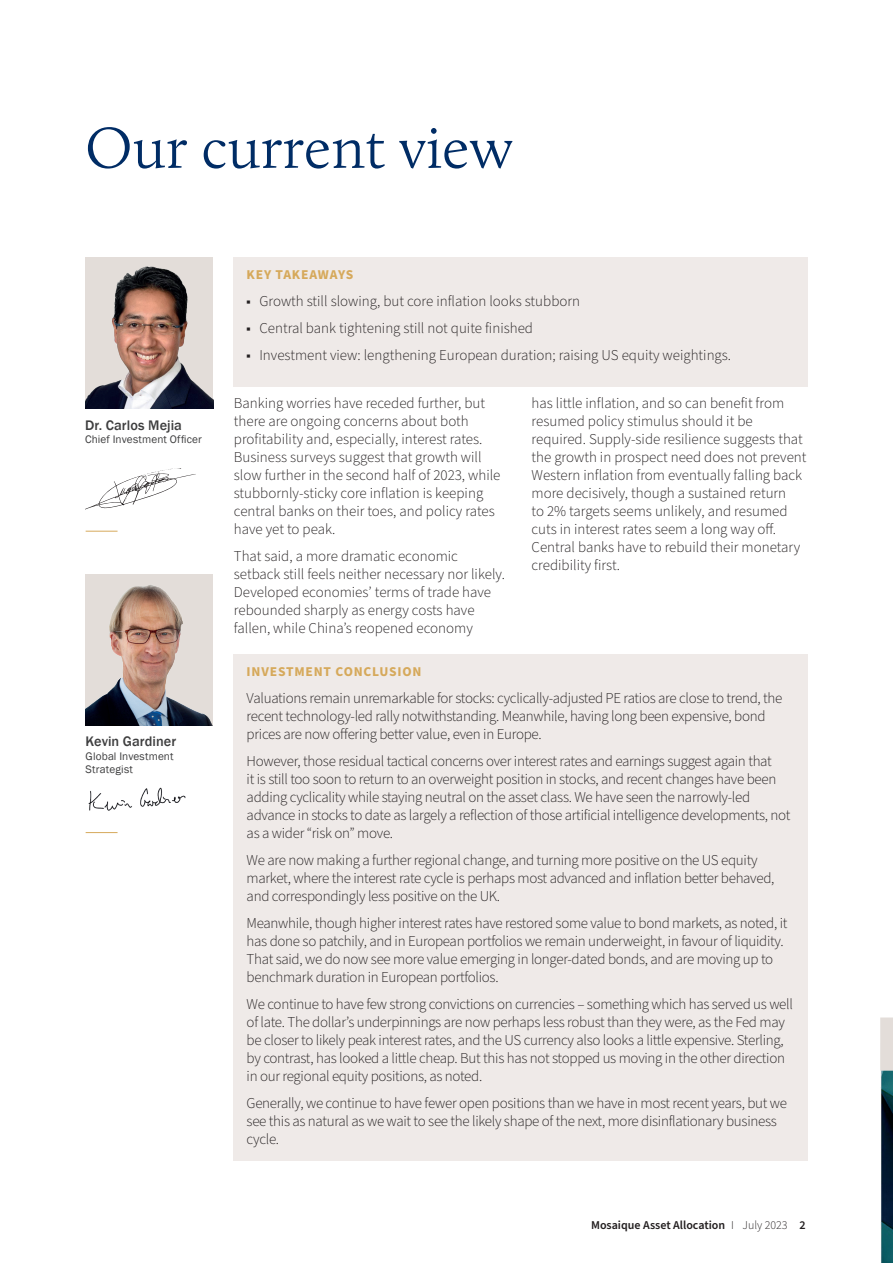
<style>
.page{position:relative;width:893px;height:1263px;background:#fff}
.page>*{position:absolute;margin:0;border:0;box-sizing:border-box;transform-origin:0 0}
.Title_H1{font:300 60px "Calluna";color:#002c65}
.Body_copy{font:300 15px/18px "Source Sans Pro";letter-spacing:-.02em;color:#231f20}
.Body_copy-2{font:300 15px/18px "Source Sans Pro";color:#231f20}
.Body{font:500 14.25px "Franklin Gothic";letter-spacing:.005em;color:#3e3e3f}
.Title_-_subsections{font:700 13.5px "Source Sans Pro";letter-spacing:.06em;color:#d6a95b}
.t1{font:600 12px "Source Sans Pro";color:#231f20}
.Body-2{font:11.25px/13.5px "Franklin Gothic";letter-spacing:.01em;color:#3e3e3f}
.s1{font-weight:300}
</style>
<div class="page">
<div style="left:234px;top:257px;width:574px;height:130px;background:#efeae8"></div>
<svg style="left:85px;top:468px;width:111px;height:41px"></svg>
<div style="left:86px;top:257px;width:127px;height:152px;background:#e3ddd9"></div>
<img style="left:86px;top:266px;width:127px;height:143px">
<div style="left:85px;top:574px;width:128px;height:151px;background:#e3ddd9"></div>
<img style="left:85px;top:585px;width:128px;height:140px">
<img style="left:88px;top:787px;width:98px;height:24px">
<hr style="left:86px;top:832px;width:32px;height:1px;background:#d6a95b">
<hr style="left:86px;top:531px;width:32px;height:1px;background:#d6a95b">
<div style="left:234px;top:655px;width:574px;height:506px;background:#efeae8"></div>
<img style="left:880px;top:1071px;width:13px;height:192px">
<div style="left:880px;top:1017px;width:13px;height:54px;background:#e3ddd9"></div>
<p class="Title_H1" style="left:85px;top:112px;width:429px">Our current view</p>
<p class="Body" style="left:85px;top:416px;width:98px">Dr. Carlos Mejia</p>
<p class="Body-2" style="left:85px;top:433px;width:118px">Chief Investment Officer</p>
<p class="Body" style="left:86px;top:733px;width:92px">Kevin Gardiner</p>
<p class="Body-2" style="left:86px;top:749px;width:90px">Global Investment<br>Strategist</p>
<p class="Title_-_subsections" style="left:247px;top:265px;width:108px">KEY TAKEAWAYS</p>
<p class="Body_copy-2" style="left:247px;top:292px;width:335px">▪ Growth still slowing, but core inflation looks stubborn</p>
<p class="Body_copy-2" style="left:247px;top:319px;width:288px">▪ Central bank tightening still not quite finished</p>
<p class="Body_copy-2" style="left:247px;top:346px;width:486px">▪ Investment view: lengthening European duration; raising US equity weightings.</p>
<p class="Body_copy-2" style="left:234px;top:394px;width:268px">Banking worries have receded further, but there are ongoing concerns about both profitability and, especially, interest rates.<br>Business surveys suggest that growth will slow further in the second half of 2023, while stubbornly-sticky core inflation is keeping central banks on their toes, and policy rates have yet to peak.</p>
<p class="Body_copy-2" style="left:234px;top:547px;width:273px">That said, a more dramatic economic setback still feels neither necessary nor likely.<br>Developed economies’ terms of trade have rebounded sharply as energy costs have fallen, while China’s reopened economy</p>
<p class="Body_copy-2" style="left:531px;top:394px;width:277px">has little inflation, and so can benefit from resumed policy stimulus should it be required. Supply-side resilience suggests that the growth in prospect need does not prevent Western inflation from eventually falling back more decisively, though a sustained return<br>to 2% targets seems unlikely, and resumed cuts in interest rates seem a long way off.<br>Central banks have to rebuild their monetary credibility first.</p>
<p class="Title_-_subsections" style="left:247px;top:663px;width:177px">INVESTMENT CONCLUSION</p>
<p class="Body_copy" style="left:247px;top:690px;width:537px">Valuations remain unremarkable for stocks: cyclically-adjusted PE ratios are close to trend, the recent technology-led rally notwithstanding. Meanwhile, having long been expensive, bond prices are now offering better value, even in Europe.</p>
<p class="Body_copy" style="left:247px;top:753px;width:545px">However, those residual tactical concerns over interest rates and earnings suggest again that<br>it is still too soon to return to an overweight position in stocks, and recent changes have been adding cyclicality while staying neutral on the asset class. We have seen the narrowly-led advance in stocks to date as largely a reflection of those artificial intelligence developments, not as a wider “risk on” move.</p>
<p class="Body_copy" style="left:247px;top:852px;width:529px">We are now making a further regional change, and turning more positive on the US equity market, where the interest rate cycle is perhaps most advanced and inflation better behaved, and correspondingly less positive on the UK.</p>
<p class="Body_copy" style="left:247px;top:915px;width:542px">Meanwhile, though higher interest rates have restored some value to bond markets, as noted, it has done so patchily, and in European portfolios we remain underweight, in favour of liquidity.<br>That said, we do now see more value emerging in longer-dated bonds, and are moving up to benchmark duration in European portfolios.</p>
<p class="Body_copy" style="left:247px;top:996px;width:548px">We continue to have few strong convictions on currencies – something which has served us well of late. The dollar’s underpinnings are now perhaps less robust than they were, as the Fed may be closer to likely peak interest rates, and the US currency also looks a little expensive. Sterling, by contrast, has looked a little cheap. But this has not stopped us moving in the other direction in our regional equity positions, as noted.</p>
<p class="Body_copy" style="left:247px;top:1095px;width:542px">Generally, we continue to have fewer open positions than we have in most recent years, but we see this as natural as we wait to see the likely shape of the next, more disinflationary business cycle.</p>
<p class="t1" style="left:591px;top:1216px;width:216px">Mosaique Asset Allocation <span class="s1">I July 2023</span> 2</p>
</div>
